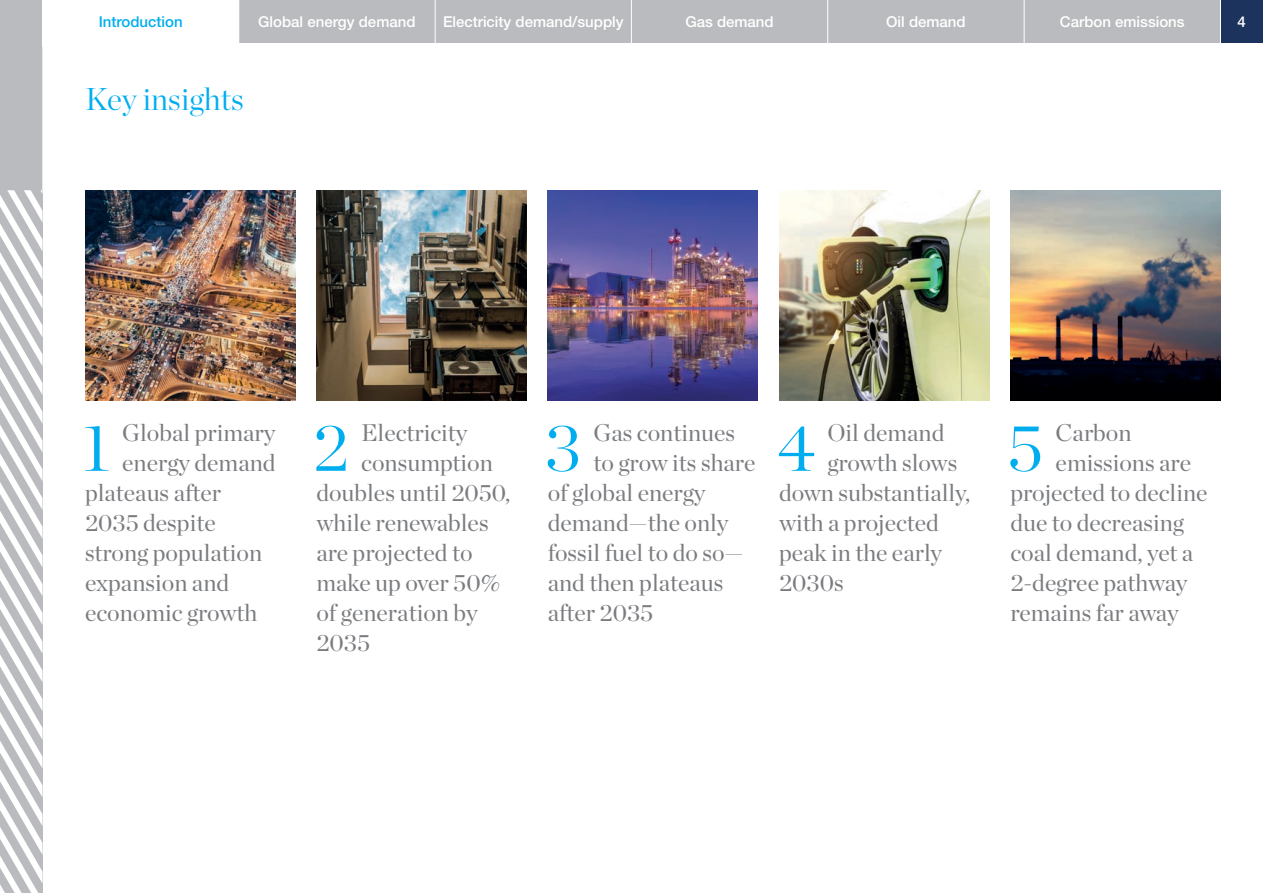
<style>
.page{position:relative;width:1263px;height:893px;background:#fff}
.page>*{position:absolute;margin:0;border:0;box-sizing:border-box;transform-origin:0 0}
.t1{font:300 67.05px "Chronicle Display";color:#00aeef}
.t2{font:300 31.5px "Chronicle Display";color:#00aeef}
.t3{font:24px "Chronicle Display";color:#7a7c7f}
.t4{font:500 15px "Helvetica Neue";color:#fff}
.t5{font:500 15px "Helvetica Neue";color:#00aeef}
</style>
<div class="page">
<div style="left:1220px;top:0;width:43px;height:43px;background:#1c335e"></div>
<div style="left:0;top:0;width:1220px;height:43px;background:#babbbe"></div>
<div style="left:0;top:0;width:43px;height:893px;background:#babbbe"></div>
<svg style="left:0;top:190px;width:43px;height:703px"></svg>
<div style="left:43px;top:0;width:196px;height:47px;background:#fff"></div>
<img style="left:85px;top:190px;width:210px;height:210px">
<img style="left:316px;top:190px;width:210px;height:210px">
<img style="left:548px;top:190px;width:210px;height:210px">
<img style="left:779px;top:190px;width:210px;height:210px">
<img style="left:1010px;top:190px;width:210px;height:210px">
<hr style="left:435px;top:0;width:1px;height:47px;background:#fff">
<hr style="left:631px;top:0;width:1px;height:47px;background:#fff">
<hr style="left:827px;top:0;width:1px;height:47px;background:#fff">
<hr style="left:1024px;top:0;width:1px;height:47px;background:#fff">
<hr style="left:1220px;top:0;width:1px;height:47px;background:#fff">
<p class="t5" style="left:99px;top:13px;width:85px">Introduction</p>
<p class="t4" style="left:258px;top:13px;width:159px">Global energy demand</p>
<p class="t4" style="left:443px;top:13px;width:182px">Electricity demand/supply</p>
<p class="t4" style="left:685px;top:13px;width:90px">Gas demand</p>
<p class="t4" style="left:886px;top:13px;width:81px">Oil demand</p>
<p class="t4" style="left:1060px;top:13px;width:126px">Carbon emissions</p>
<p class="t4" style="left:1237px;top:13px;width:10px">4</p>
<h2 class="t2" style="left:85px;top:75px;width:161px">Key insights</h2>
<h1 class="t1" style="left:83px;top:396px;width:29px">1</h1>
<p class="t3" style="left:122px;top:414px;width:155px">Global primary</p>
<p class="t3" style="left:122px;top:444px;width:155px">energy demand</p>
<p class="t3" style="left:85px;top:474px;width:138px">plateaus after</p>
<p class="t3" style="left:85px;top:504px;width:132px">2035 despite</p>
<p class="t3" style="left:85px;top:534px;width:179px">strong population</p>
<p class="t3" style="left:85px;top:564px;width:146px">expansion and</p>
<p class="t3" style="left:85px;top:594px;width:174px">economic growth</p>
<h1 class="t1" style="left:313px;top:396px;width:37px">2</h1>
<p class="t3" style="left:361px;top:414px;width:108px">Electricity</p>
<p class="t3" style="left:361px;top:444px;width:133px">consumption</p>
<p class="t3" style="left:316px;top:474px;width:195px">doubles until 2050,</p>
<p class="t3" style="left:316px;top:504px;width:174px">while renewables</p>
<p class="t3" style="left:316px;top:534px;width:158px">are projected to</p>
<p class="t3" style="left:316px;top:564px;width:185px">make up over 50%</p>
<p class="t3" style="left:316px;top:594px;width:163px">of generation by</p>
<p class="t3" style="left:316px;top:624px;width:55px">2035</p>
<h1 class="t1" style="left:545px;top:396px;width:38px">3</h1>
<p class="t3" style="left:593px;top:414px;width:143px">Gas continues</p>
<p class="t3" style="left:593px;top:444px;width:163px">to grow its share</p>
<p class="t3" style="left:548px;top:474px;width:159px">of global energy</p>
<p class="t3" style="left:548px;top:504px;width:182px">demand—the only</p>
<p class="t3" style="left:548px;top:534px;width:197px">fossil fuel to do so—</p>
<p class="t3" style="left:548px;top:564px;width:177px">and then plateaus</p>
<p class="t3" style="left:548px;top:594px;width:107px">after 2035</p>
<h1 class="t1" style="left:777px;top:396px;width:39px">4</h1>
<p class="t3" style="left:827px;top:414px;width:119px">Oil demand</p>
<p class="t3" style="left:827px;top:444px;width:132px">growth slows</p>
<p class="t3" style="left:779px;top:474px;width:193px">down substantially,</p>
<p class="t3" style="left:779px;top:504px;width:161px">with a projected</p>
<p class="t3" style="left:779px;top:534px;width:165px">peak in the early</p>
<p class="t3" style="left:779px;top:564px;width:66px">2030s</p>
<h1 class="t1" style="left:1007px;top:396px;width:38px">5</h1>
<p class="t3" style="left:1056px;top:414px;width:78px">Carbon</p>
<p class="t3" style="left:1056px;top:444px;width:137px">emissions are</p>
<p class="t3" style="left:1010px;top:474px;width:199px">projected to decline</p>
<p class="t3" style="left:1010px;top:504px;width:175px">due to decreasing</p>
<p class="t3" style="left:1010px;top:534px;width:184px">coal demand, yet a</p>
<p class="t3" style="left:1010px;top:564px;width:178px">2-degree pathway</p>
<p class="t3" style="left:1010px;top:594px;width:170px">remains far away</p>
</div>
